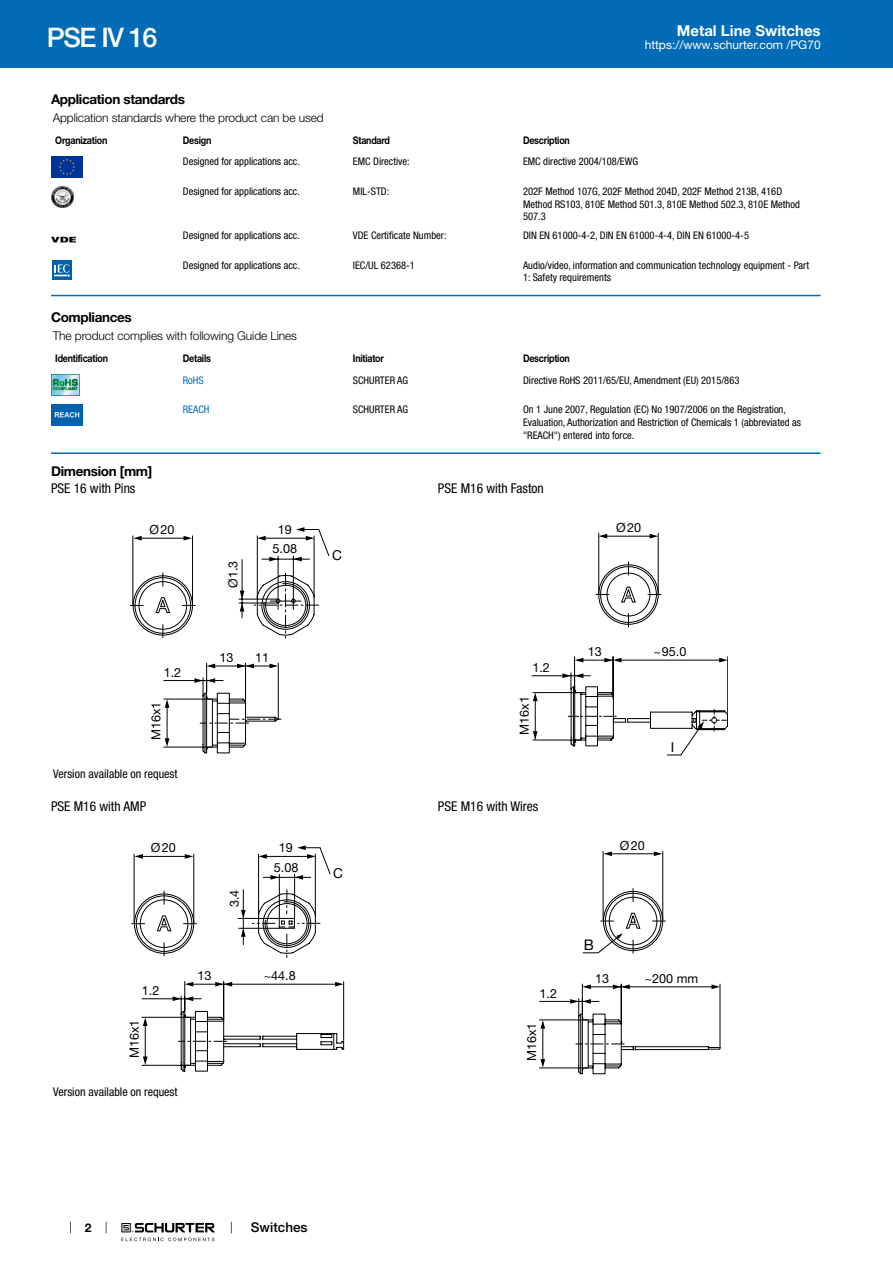
<style>
.page{position:relative;width:893px;height:1263px;background:#fff}
.page>*{position:absolute;margin:0;border:0;box-sizing:border-box;transform-origin:0 0}
.t1{font:500 27px "Helvetica Neue LT";letter-spacing:-.05em;color:#fff}
.t2{font:700 15px "Helvetica Neue LT";color:#fff}
.t3{font:14.7px "Helvetica Neue LT";color:#000}
.t4{font:13.65px "Helvetica Neue LT";color:#000}
.t5{font:condensed 13.5px "Helvetica Neue LT";color:#000}
.t6{font:700 13.5px "Helvetica Neue LT";letter-spacing:-.025em;color:#000}
.t7{font:500 13.5px "Helvetica Neue LT";color:#000}
.t8{font:12.6px "Helvetica Neue LT";color:#000}
.t9{font:300 12px "Helvetica Neue LT";letter-spacing:-.01em;color:#000}
.t10{font:condensed 12px "Helvetica Neue LT";color:#000}
.t11{font:12px "Helvetica Neue LT";color:#fff}
.t12{font:700 12px "Helvetica Neue LT";color:#000}
.t13{font:condensed 10.5px/12.6px "Helvetica Neue LT";color:#000}
.t14{font:700 10.5px "Helvetica Neue LT";letter-spacing:-.025em;color:#000;scale:.85 1}
.t15{font:condensed 10.5px "Helvetica Neue LT";color:#006bb6}
</style>
<div class="page">
<svg style="left:70px;top:1221px;width:1px;height:12px"></svg>
<svg style="left:121px;top:1223px;width:94px;height:18px"></svg>
<div style="left:0;top:0;width:893px;height:68px;background:#006bb6"></div>
<img style="left:51px;top:156px;width:32px;height:21px">
<img style="left:51px;top:186px;width:23px;height:21px">
<img style="left:51px;top:236px;width:25px;height:7px">
<svg style="left:71px;top:260px;width:1px;height:20px"></svg>
<div style="left:52px;top:260px;width:19px;height:20px;background:#0060a9"></div>
<svg style="left:54px;top:264px;width:16px;height:13px"></svg>
<hr style="left:51px;top:295px;width:770px;height:1px;background:#006bb6">
<img style="left:51px;top:375px;width:29px;height:21px">
<img style="left:51px;top:404px;width:32px;height:22px">
<hr style="left:51px;top:452px;width:770px;height:2px;background:#006bb6">
<svg style="left:130px;top:527px;width:199px;height:226px"></svg>
<hr style="left:532px;top:675px;width:58px;height:1px;background:#000">
<hr style="left:535px;top:696px;width:1px;height:43px;background:#000">
<svg style="left:533px;top:731px;width:5px;height:9px"></svg>
<svg style="left:533px;top:693px;width:5px;height:8px"></svg>
<hr style="left:533px;top:692px;width:47px;height:1px;background:#000">
<hr style="left:533px;top:740px;width:47px;height:1px;background:#000">
<svg style="left:562px;top:533px;width:166px;height:222px"></svg>
<svg style="left:131px;top:845px;width:213px;height:226px"></svg>
<hr style="left:238px;top:918px;width:41px;height:1px;background:#000">
<hr style="left:239px;top:928px;width:40px;height:1px;background:#000">
<hr style="left:603px;top:851px;width:1px;height:69px;background:#000">
<hr style="left:662px;top:851px;width:1px;height:69px;background:#000">
<hr style="left:609px;top:853px;width:49px;height:1px;background:#000">
<svg style="left:603px;top:851px;width:9px;height:5px"></svg>
<svg style="left:654px;top:851px;width:8px;height:5px"></svg>
<svg style="left:583px;top:888px;width:83px;height:65px"></svg>
<hr style="left:539px;top:1020px;width:48px;height:1px;background:#000">
<hr style="left:539px;top:1068px;width:48px;height:1px;background:#000">
<hr style="left:543px;top:1024px;width:1px;height:40px;background:#000">
<hr style="left:539px;top:1001px;width:60px;height:1px;background:#000">
<hr style="left:720px;top:984px;width:1px;height:63px;background:#000">
<svg style="left:540px;top:1059px;width:5px;height:8px"></svg>
<svg style="left:540px;top:1020px;width:5px;height:8px"></svg>
<svg style="left:570px;top:984px;width:150px;height:90px"></svg>
<h1 class="t1" style="left:47px;top:22px;width:112px">PSE IV 16</h1>
<h2 class="t2" style="left:677px;top:25px;width:145px">Metal Line Switches</h2>
<p class="t11" style="left:645px;top:41px;width:178px">https://www.schurter.com /PG70</p>
<p class="t6" style="left:51px;top:94px;width:135px">Application standards</p>
<p class="t9" style="left:53px;top:113px;width:272px">Application standards where the product can be used</p>
<p class="t14" style="left:55px;top:136px;width:63px">Organization</p>
<p class="t14" style="left:183px;top:136px;width:35px">Design</p>
<p class="t14" style="left:353px;top:136px;width:45px">Standard</p>
<p class="t14" style="left:523px;top:136px;width:57px">Description</p>
<p class="t13" style="left:183px;top:156px;width:119px">Designed for applications acc.</p>
<p class="t13" style="left:353px;top:156px;width:58px">EMC Directive:</p>
<p class="t13" style="left:523px;top:156px;width:116px">EMC directive 2004/108/EWG</p>
<p class="t13" style="left:183px;top:186px;width:119px">Designed for applications acc.</p>
<p class="t13" style="left:353px;top:186px;width:38px">MIL-STD:</p>
<p class="t13" style="left:523px;top:186px;width:278px">202F Method 107G, 202F Method 204D, 202F Method 213B, 416D<br>Method RS103, 810E Method 501.3, 810E Method 502.3, 810E Method<br>507.3</p>
<p class="t13" style="left:183px;top:230px;width:119px">Designed for applications acc.</p>
<p class="t13" style="left:353px;top:230px;width:95px">VDE Certificate Number:</p>
<p class="t13" style="left:523px;top:230px;width:227px">DIN EN 61000-4-2, DIN EN 61000-4-4, DIN EN 61000-4-5</p>
<p class="t13" style="left:183px;top:259px;width:119px">Designed for applications acc.</p>
<p class="t13" style="left:353px;top:259px;width:63px">IEC/UL 62368-1</p>
<p class="t13" style="left:523px;top:259px;width:287px">Audio/video, information and communication technology equipment - Part<br>1: Safety requirements</p>
<p class="t6" style="left:51px;top:312px;width:82px">Compliances</p>
<p class="t9" style="left:53px;top:332px;width:246px">The product complies with following Guide Lines</p>
<p class="t14" style="left:55px;top:355px;width:64px">Identification</p>
<p class="t14" style="left:183px;top:355px;width:35px">Details</p>
<p class="t14" style="left:353px;top:355px;width:38px">Initiator</p>
<p class="t14" style="left:523px;top:355px;width:57px">Description</p>
<p class="t15" style="left:183px;top:376px;width:22px">RoHS</p>
<p class="t13" style="left:353px;top:375px;width:57px">SCHURTER AG</p>
<p class="t13" style="left:523px;top:375px;width:218px">Directive RoHS 2011/65/EU, Amendment (EU) 2015/863</p>
<p class="t15" style="left:183px;top:406px;width:28px">REACH</p>
<p class="t13" style="left:353px;top:404px;width:57px">SCHURTER AG</p>
<p class="t13" style="left:523px;top:404px;width:279px">On 1 June 2007, Regulation (EC) No 1907/2006 on the Registration,<br>Evaluation, Authorization and Restriction of Chemicals 1 (abbreviated as "REACH") entered into force.</p>
<p class="t6" style="left:51px;top:466px;width:103px">Dimension [mm]</p>
<p class="t5" style="left:51px;top:483px;width:86px">PSE 16 with Pins</p>
<p class="t8" style="left:150px;top:522px;width:26px">Ø20</p>
<p class="t8" style="left:278px;top:522px;width:16px">19</p>
<h3 class="t4" style="left:332px;top:547px;width:11px">C</h3>
<p class="t5" style="left:438px;top:483px;width:107px">PSE M16 with Faston</p>
<p class="t8" style="left:616px;top:520px;width:26px">Ø20</p>
<p class="t8" style="left:273px;top:542px;width:26px">5.08</p>
<p class="t8" style="left:226px;top:588px;width:29px;rotate:-90deg">Ø1.3</p>
<p class="t8" style="left:164px;top:665px;width:19px">1.2</p>
<p class="t8" style="left:149px;top:740px;width:40px;rotate:-90deg">M16x1</p>
<p class="t10" style="left:53px;top:769px;width:126px">Version available on request</p>
<p class="t5" style="left:51px;top:801px;width:97px">PSE M16 with AMP</p>
<p class="t8" style="left:219px;top:650px;width:16px">13</p>
<p class="t8" style="left:255px;top:650px;width:16px">11</p>
<p class="t8" style="left:151px;top:841px;width:26px">Ø20</p>
<p class="t8" style="left:279px;top:841px;width:16px">19</p>
<p class="t8" style="left:227px;top:907px;width:19px;rotate:-90deg">3.4</p>
<p class="t8" style="left:274px;top:860px;width:26px">5.08</p>
<p class="t8" style="left:142px;top:983px;width:19px">1.2</p>
<p class="t8" style="left:127px;top:1058px;width:40px;rotate:-90deg">M16x1</p>
<p class="t10" style="left:53px;top:1087px;width:126px">Version available on request</p>
<p class="t8" style="left:198px;top:969px;width:16px">13</p>
<p class="t8" style="left:264px;top:969px;width:34px">~44.8</p>
<h3 class="t4" style="left:333px;top:865px;width:11px">C</h3>
<p class="t12" style="left:85px;top:1223px;width:8px">2</p>
<p class="t7" style="left:251px;top:1220px;width:58px">Switches</p>
<p class="t8" style="left:532px;top:660px;width:19px">1.2</p>
<p class="t8" style="left:517px;top:735px;width:40px;rotate:-90deg">M16x1</p>
<p class="t5" style="left:438px;top:801px;width:102px">PSE M16 with Wires</p>
<p class="t8" style="left:588px;top:644px;width:16px">13</p>
<p class="t8" style="left:653px;top:644px;width:34px">~95.0</p>
<h3 class="t4" style="left:671px;top:740px;width:5px">I</h3>
<p class="t8" style="left:620px;top:838px;width:26px">Ø20</p>
<p class="t8" style="left:539px;top:986px;width:19px">1.2</p>
<p class="t8" style="left:525px;top:1061px;width:40px;rotate:-90deg">M16x1</p>
<h3 class="t3" style="left:584px;top:936px;width:12px">B</h3>
<p class="t8" style="left:595px;top:971px;width:16px">13</p>
<p class="t8" style="left:645px;top:971px;width:55px">~200 mm</p>
</div>
